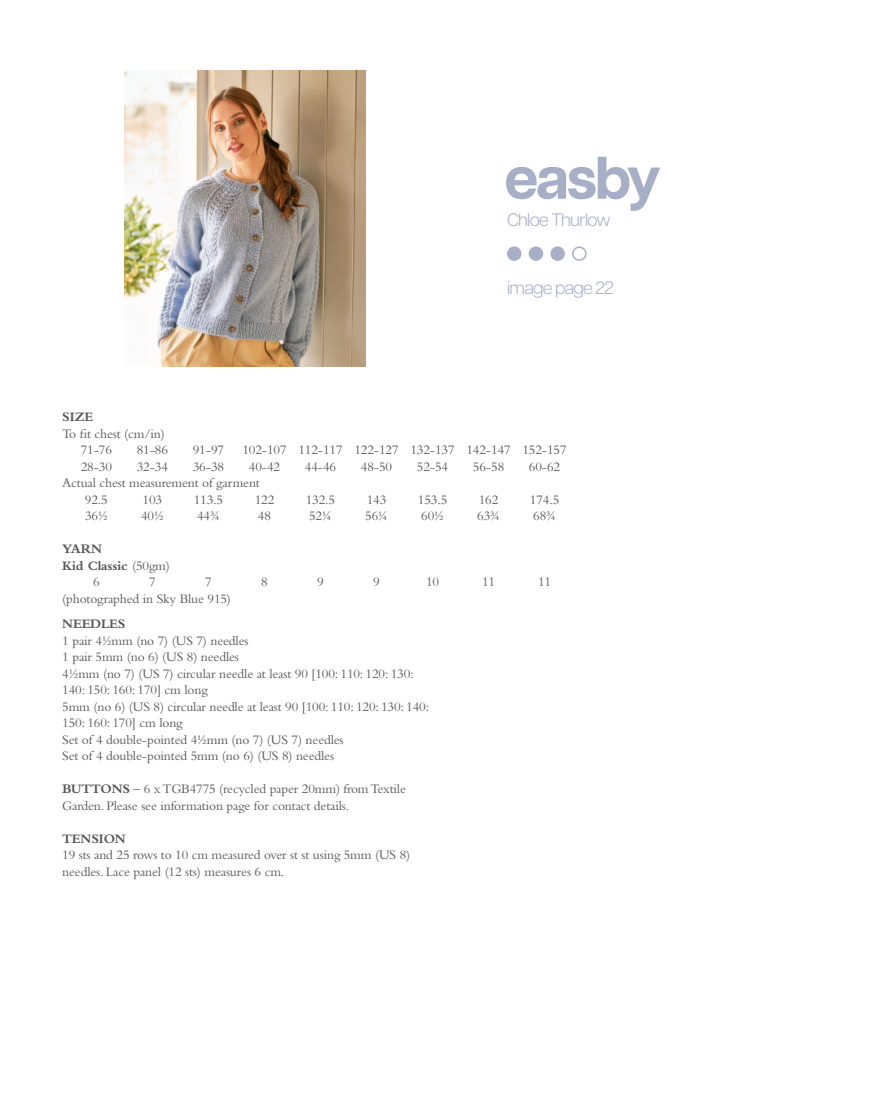
<style>
.page{position:relative;width:891px;height:1105px;background:#fff}
.page>*{position:absolute;margin:0;border:0;box-sizing:border-box;transform-origin:0 0}
.t1{font:700 60px "Articulat CF";letter-spacing:-.04em;color:#9ea6c1}
.t2{font:300 18px "Articulat CF";letter-spacing:-.04em;color:#9ea6c1}
.t3{font:13.5px/16.5px "Bembo Std";letter-spacing:-.01em;color:#575756}
.t4{font:700 13.5px "Bembo Std";letter-spacing:-.01em;color:#575756}
.s1{font-weight:400}
.s2{font-weight:700}
</style>
<div class="page">
<div style="left:507px;top:246px;width:14px;height:15px;background:#a7afc7;border-radius:50%"></div>
<svg style="left:528px;top:246px;width:15px;height:15px"></svg>
<div style="left:550px;top:246px;width:14px;height:15px;background:#a7afc7;border-radius:50%"></div>
<div style="left:572px;top:246px;width:14px;height:15px;border:2px solid #9ea6c1;border-radius:50%"></div>
<img style="left:125px;top:70px;width:241px;height:296px">
<h1 class="t1" style="left:504px;top:133px;width:158px">easby</h1>
<h2 class="t2" style="left:507px;top:207px;width:105px">Chloe Thurlow</h2>
<h2 class="t2" style="left:507px;top:274px;width:108px">image page 22</h2>
<p class="t4" style="left:62px;top:410px;width:32px">SIZE</p>
<p class="t3" style="left:81px;top:425px;width:85px;text-indent:-18px">To fit chest (cm/in)<br>71-76</p>
<p class="t3" style="left:137px;top:442px;width:33px">81-86</p>
<p class="t3" style="left:193px;top:442px;width:33px">91-97</p>
<p class="t3" style="left:242px;top:442px;width:326px">102-107 112-117 122-127 132-137 142-147 152-157</p>
<p class="t3" style="left:81px;top:458px;width:33px">28-30</p>
<p class="t3" style="left:137px;top:458px;width:33px">32-34</p>
<p class="t3" style="left:193px;top:458px;width:33px">36-38</p>
<p class="t3" style="left:249px;top:458px;width:33px">40-42</p>
<p class="t3" style="left:305px;top:458px;width:33px">44-46</p>
<p class="t3" style="left:361px;top:458px;width:33px">48-50</p>
<p class="t3" style="left:417px;top:458px;width:33px">52-54</p>
<p class="t3" style="left:473px;top:458px;width:33px">56-58</p>
<p class="t3" style="left:528px;top:458px;width:33px">60-62</p>
<p class="t3" style="left:85px;top:475px;width:176px;text-indent:-23px">Actual chest measurement of garment<br>92.5</p>
<p class="t3" style="left:143px;top:491px;width:21px">103</p>
<p class="t3" style="left:194px;top:491px;width:31px">113.5</p>
<p class="t3" style="left:254px;top:491px;width:21px">122</p>
<p class="t3" style="left:306px;top:491px;width:31px">132.5</p>
<p class="t3" style="left:366px;top:491px;width:21px">143</p>
<p class="t3" style="left:417px;top:491px;width:31px">153.5</p>
<p class="t3" style="left:478px;top:491px;width:21px">162</p>
<p class="t3" style="left:529px;top:491px;width:31px">174.5</p>
<p class="t3" style="left:85px;top:508px;width:24px">36½</p>
<p class="t3" style="left:141px;top:508px;width:24px">40½</p>
<p class="t3" style="left:197px;top:508px;width:24px">44¾</p>
<p class="t3" style="left:258px;top:508px;width:15px">48</p>
<p class="t3" style="left:309px;top:508px;width:24px">52¼</p>
<p class="t3" style="left:365px;top:508px;width:24px">56¼</p>
<p class="t3" style="left:421px;top:508px;width:24px">60½</p>
<p class="t3" style="left:477px;top:508px;width:24px">63¾</p>
<p class="t3" style="left:533px;top:508px;width:24px">68¾</p>
<p class="t4" style="left:62px;top:542px;width:41px">YARN</p>
<p class="t4" style="left:62px;top:558px;width:109px">Kid Classic <span class="s1">(50gm)</span></p>
<p class="t3" style="left:93px;top:574px;width:8px">6</p>
<p class="t3" style="left:149px;top:574px;width:8px">7</p>
<p class="t3" style="left:205px;top:574px;width:8px">7</p>
<p class="t3" style="left:261px;top:574px;width:8px">8</p>
<p class="t3" style="left:317px;top:574px;width:8px">9</p>
<p class="t3" style="left:373px;top:574px;width:8px">9</p>
<p class="t3" style="left:426px;top:574px;width:15px">10</p>
<p class="t3" style="left:482px;top:574px;width:15px">11</p>
<p class="t3" style="left:538px;top:574px;width:15px">11</p>
<p class="t3" style="left:62px;top:590px;width:170px">(photographed in Sky Blue 915)</p>
<p class="t4" style="left:62px;top:617px;width:65px">NEEDLES</p>
<p class="t3" style="left:62px;top:632px;width:368px">1 pair 4½mm (no 7) (US 7) needles<br>1 pair 5mm (no 6) (US 8) needles<br>4½mm (no 7) (US 7) circular needle at least 90 [100: 110: 120: 130:<br>140: 150: 160: 170] cm long<br>5mm (no 6) (US 8) circular needle at least 90 [100: 110: 120: 130: 140:<br>150: 160: 170] cm long<br>Set of 4 double-pointed 4½mm (no 7) (US 7) needles<br>Set of 4 double-pointed 5mm (no 6) (US 8) needles</p>
<p class="t3" style="left:62px;top:781px;width:345px"><span class="s2">BUTTONS</span> – 6 xTGB4775 (recycled paper 20mm) from Textile<br>Garden. Please see information page for contact details.</p>
<p class="t4" style="left:62px;top:831px;width:65px">TENSION</p>
<p class="t3" style="left:62px;top:847px;width:349px">19 sts and 25 rows to 10 cm measured over st st using 5mm (US 8) needles. Lace panel (12 sts) measures 6 cm.</p>
</div>
